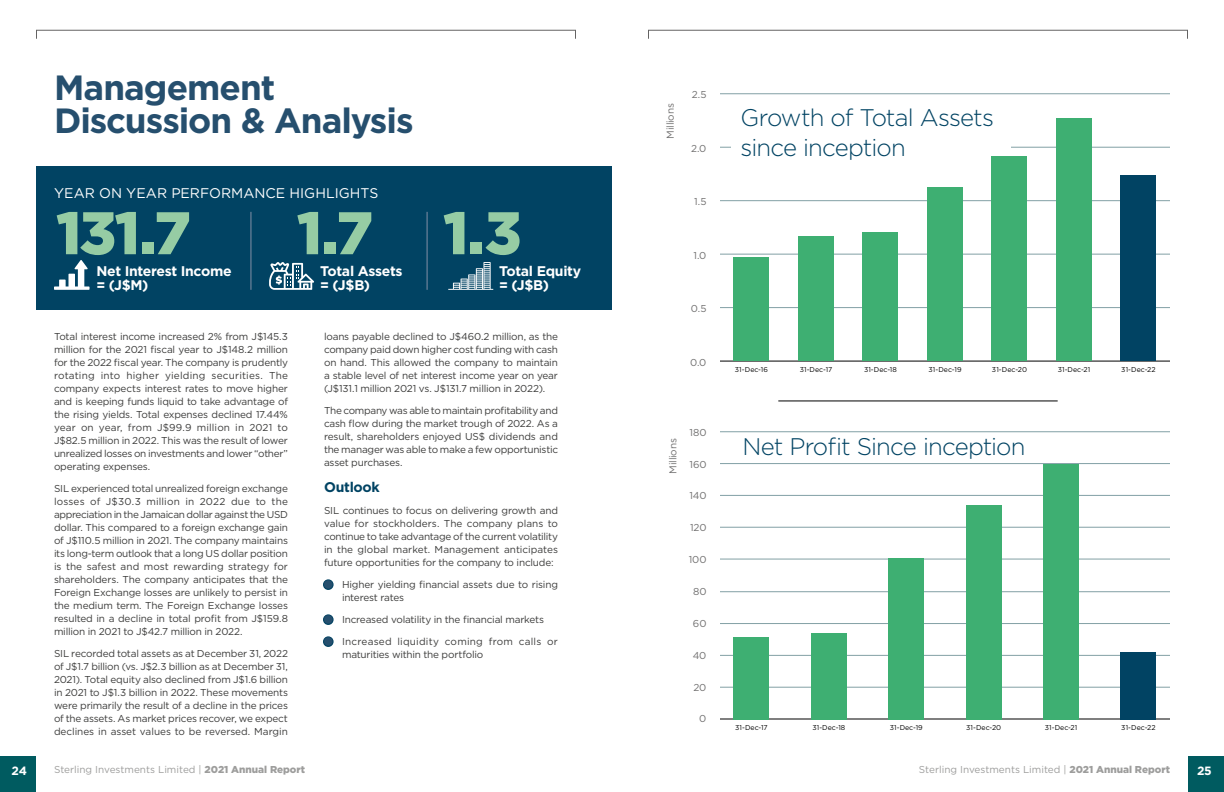
<style>
.page{position:relative;width:1224px;height:792px;background:#fff}
.page>*{position:absolute;margin:0;border:0;box-sizing:border-box;transform-origin:0 0}
.t1{font:900 60px "Gotham";color:#96cca4}
.t2{font:700 35px/33px "Gotham";letter-spacing:-.03em;color:#264f6e}
.t3{font:300 24px/30px "Gotham";letter-spacing:-.04em;color:#014363}
.t4{font:700 14px/14px "Gotham";letter-spacing:-.025em;color:#fff}
.t5{font:14px "Gotham";letter-spacing:.005em;color:#fff}
.t6{font:700 14px "Gotham";letter-spacing:-.02em;color:#014363}
.t7{font:700 12px "Gotham";color:#fff}
.t8{font:10px/13px "Gotham";letter-spacing:-.02em;color:#3c3c3b;text-align:justify}
.t9{font:10px "Gotham";color:#9d9d9c}
.t10{font:10px/13px "Gotham";letter-spacing:.01em;color:#3c3c3b}
.t11{font:10px "Gotham";letter-spacing:-.02em;color:#706f6f}
.t12{font:7px "Gotham";color:#000}
.s1{color:#014363}
.s2{font-weight:900}
</style>
<div class="page">
<div style="left:0;top:756px;width:36px;height:36px;background:#005b60"></div>
<div style="left:1188px;top:756px;width:36px;height:36px;background:#005b60"></div>
<div style="left:36px;top:30px;width:540px;height:9px;border:1px solid #646363"></div>
<div style="left:648px;top:30px;width:540px;height:9px;border:1px solid #646363"></div>
<div style="left:36px;top:166px;width:576px;height:144px;background:#014363"></div>
<hr style="left:778px;top:400px;width:280px;height:1px;background:#000">
<svg style="left:54px;top:260px;width:36px;height:30px"></svg>
<svg style="left:448px;top:262px;width:45px;height:28px"></svg>
<hr style="left:250px;top:212px;width:1px;height:78px;background:#8490a6">
<hr style="left:427px;top:212px;width:1px;height:78px;background:#8490a6">
<hr style="left:720px;top:94px;width:450px;height:1px;background:#82a0a5">
<hr style="left:720px;top:147px;width:450px;height:1px;background:#82a0a5">
<hr style="left:720px;top:200px;width:450px;height:1px;background:#82a0a5">
<hr style="left:720px;top:254px;width:450px;height:1px;background:#82a0a5">
<hr style="left:720px;top:307px;width:450px;height:1px;background:#82a0a5">
<hr style="left:720px;top:361px;width:450px;height:1px;background:#000">
<div style="left:731px;top:107px;width:280px;height:54px;background:#fff"></div>
<div style="left:1120px;top:175px;width:36px;height:186px;background:#014363"></div>
<div style="left:1056px;top:118px;width:36px;height:243px;background:#3eaf72"></div>
<div style="left:992px;top:156px;width:36px;height:205px;background:#3eaf72"></div>
<div style="left:927px;top:187px;width:36px;height:174px;background:#3eaf72"></div>
<div style="left:862px;top:232px;width:36px;height:129px;background:#3eaf72"></div>
<div style="left:798px;top:236px;width:36px;height:125px;background:#3eaf72"></div>
<div style="left:734px;top:257px;width:36px;height:104px;background:#3eaf72"></div>
<hr style="left:720px;top:432px;width:450px;height:1px;background:#82a0a5">
<hr style="left:720px;top:463px;width:450px;height:1px;background:#82a0a5">
<hr style="left:720px;top:495px;width:450px;height:1px;background:#82a0a5">
<hr style="left:720px;top:527px;width:450px;height:1px;background:#82a0a5">
<hr style="left:720px;top:559px;width:450px;height:1px;background:#82a0a5">
<hr style="left:720px;top:591px;width:450px;height:1px;background:#82a0a5">
<hr style="left:720px;top:623px;width:450px;height:1px;background:#82a0a5">
<hr style="left:720px;top:655px;width:450px;height:1px;background:#82a0a5">
<hr style="left:720px;top:687px;width:450px;height:1px;background:#82a0a5">
<hr style="left:720px;top:718px;width:450px;height:2px;background:#000">
<div style="left:1120px;top:652px;width:36px;height:68px;background:#014363"></div>
<div style="left:1043px;top:464px;width:36px;height:256px;background:#3eaf72"></div>
<div style="left:966px;top:505px;width:36px;height:214px;background:#3eaf72"></div>
<div style="left:888px;top:558px;width:36px;height:162px;background:#3eaf72"></div>
<div style="left:811px;top:633px;width:36px;height:87px;background:#3eaf72"></div>
<div style="left:734px;top:637px;width:36px;height:83px;background:#3eaf72"></div>
<svg style="left:269px;top:262px;width:45px;height:28px"></svg>
<h2 class="t2" style="left:54px;top:71px;width:361px">Management<br>Discussion &amp; Analysis</h2>
<h3 class="t5" style="left:54px;top:184px;width:326px">YEAR ON YEAR PERFORMANCE HIGHLIGHTS</h3>
<h1 class="t1" style="left:56px;top:192px;width:136px">131.7</h1>
<h1 class="t1" style="left:443px;top:192px;width:80px">1.3</h1>
<h3 class="t4" style="left:499px;top:264px;width:84px">Total Equity = (J$B)</h3>
<h1 class="t1" style="left:297px;top:192px;width:78px">1.7</h1>
<h3 class="t4" style="left:320px;top:264px;width:84px">Total Assets = (J$B)</h3>
<h3 class="t4" style="left:96px;top:264px;width:137px">Net Interest Income = (J$M)</h3>
<p class="t8" style="left:54px;top:330px;width:236px">Total interest income increased 2% from J$145.3 million for the 2021 fiscal year to J$148.2 million for the 2022 fiscal year. The company is prudently rotating into higher yielding securities. The company expects interest rates to move higher and is keeping funds liquid to take advantage of the rising yields. Total expenses declined 17.44% year on year, from J$99.9 million in 2021 to J$82.5 million in 2022. This was the result of lower unrealized losses on investments and lower “other” operating expenses.</p>
<p class="t8" style="left:54px;top:482px;width:236px">SIL experienced total unrealized foreign exchange losses of J$30.3 million in 2022 due to the appreciation in the Jamaican dollar against the USD dollar. This compared to a foreign exchange gain of J$110.5 million in 2021. The company maintains its long-term outlook that a long US dollar position is the safest and most rewarding strategy for shareholders. The company anticipates that the Foreign Exchange losses are unlikely to persist in the medium term. The Foreign Exchange losses resulted in a decline in total profit from J$159.8 million in 2021 to J$42.7 million in 2022.</p>
<p class="t8" style="left:54px;top:647px;width:236px">SIL recorded total assets as at December 31, 2022 of J$1.7 billion (vs. J$2.3 billion as at December 31, 2021). Total equity also declined from J$1.6 billion in 2021 to J$1.3 billion in 2022. These movements were primarily the result of a decline in the prices of the assets. As market prices recover, we expect declines in asset values to be reversed. Margin</p>
<p class="t8" style="left:324px;top:330px;width:236px">loans payable declined to J$460.2 million, as the company paid down higher cost funding with cash on hand. This allowed the company to maintain a stable level of net interest income year on year (J$131.1 million 2021 vs. J$131.7 million in 2022).</p>
<p class="t8" style="left:324px;top:404px;width:236px">The company was able to maintain profitability and cash flow during the market trough of 2022. As a result, shareholders enjoyed US$ dividends and the manager was able to make a few opportunistic asset purchases.</p>
<h3 class="t6" style="left:324px;top:478px;width:57px">Outlook</h3>
<p class="t8" style="left:324px;top:504px;width:236px">SIL continues to focus on delivering growth and value for stockholders. The company plans to continue to take advantage of the current volatility in the global market. Management anticipates future opportunities for the company to include:</p>
<p class="t8" style="left:342px;top:578px;width:218px;text-indent:-18px"><span class="s1">○</span> Higher yielding financial assets due to rising interest rates</p>
<p class="t8" style="left:324px;top:613px;width:222px"><span class="s1">○</span> Increased volatility in the financial markets</p>
<p class="t10" style="left:342px;top:635px;width:218px;text-indent:-18px"><span class="s1">○</span> Increased liquidity coming from calls or maturities within the portfolio</p>
<p class="t11" style="left:664px;top:139px;width:37px;rotate:-90deg">Millions</p>
<p class="t11" style="left:692px;top:88px;width:16px">2.5</p>
<p class="t11" style="left:691px;top:142px;width:17px">2.0</p>
<p class="t11" style="left:694px;top:195px;width:14px">1.5</p>
<p class="t11" style="left:693px;top:249px;width:15px">1.0</p>
<p class="t11" style="left:691px;top:302px;width:17px">0.5</p>
<p class="t11" style="left:690px;top:356px;width:18px">0.0</p>
<p class="t11" style="left:667px;top:474px;width:37px;rotate:-90deg">Millions</p>
<p class="t11" style="left:690px;top:426px;width:18px">180</p>
<p class="t11" style="left:689px;top:458px;width:19px">160</p>
<p class="t11" style="left:689px;top:490px;width:19px">140</p>
<p class="t11" style="left:690px;top:521px;width:18px">120</p>
<p class="t11" style="left:689px;top:553px;width:19px">100</p>
<p class="t11" style="left:693px;top:585px;width:15px">80</p>
<p class="t11" style="left:693px;top:617px;width:15px">60</p>
<p class="t11" style="left:693px;top:649px;width:15px">40</p>
<p class="t11" style="left:694px;top:681px;width:14px">20</p>
<p class="t11" style="left:699px;top:713px;width:9px">0</p>
<h3 class="t3" style="left:740px;top:102px;width:255px">Growth of Total Assets since inception</h3>
<p class="t12" style="left:735px;top:365px;width:35px">31-Dec-16</p>
<p class="t12" style="left:800px;top:365px;width:34px">31-Dec-17</p>
<p class="t12" style="left:864px;top:365px;width:34px">31-Dec-18</p>
<p class="t12" style="left:928px;top:365px;width:35px">31-Dec-19</p>
<p class="t12" style="left:992px;top:365px;width:37px">31-Dec-20</p>
<p class="t12" style="left:1058px;top:365px;width:34px">31-Dec-21</p>
<p class="t12" style="left:1121px;top:365px;width:36px">31-Dec-22</p>
<h3 class="t3" style="left:742px;top:431px;width:285px">Net Profit Since inception</h3>
<p class="t12" style="left:735px;top:723px;width:34px">31-Dec-17</p>
<p class="t12" style="left:812px;top:723px;width:34px">31-Dec-18</p>
<p class="t12" style="left:890px;top:723px;width:35px">31-Dec-19</p>
<p class="t12" style="left:966px;top:723px;width:37px">31-Dec-20</p>
<p class="t12" style="left:1045px;top:723px;width:34px">31-Dec-21</p>
<p class="t12" style="left:1121px;top:723px;width:36px">31-Dec-22</p>
<p class="t7" style="left:12px;top:762px;width:17px">24</p>
<p class="t9" style="left:54px;top:763px;width:253px">Sterling Investments Limited | <span class="s2">2021 Annual Report</span></p>
<p class="t9" style="left:919px;top:763px;width:253px">Sterling Investments Limited | <span class="s2">2021 Annual Report</span></p>
<p class="t7" style="left:1197px;top:762px;width:16px">25</p>
</div>
